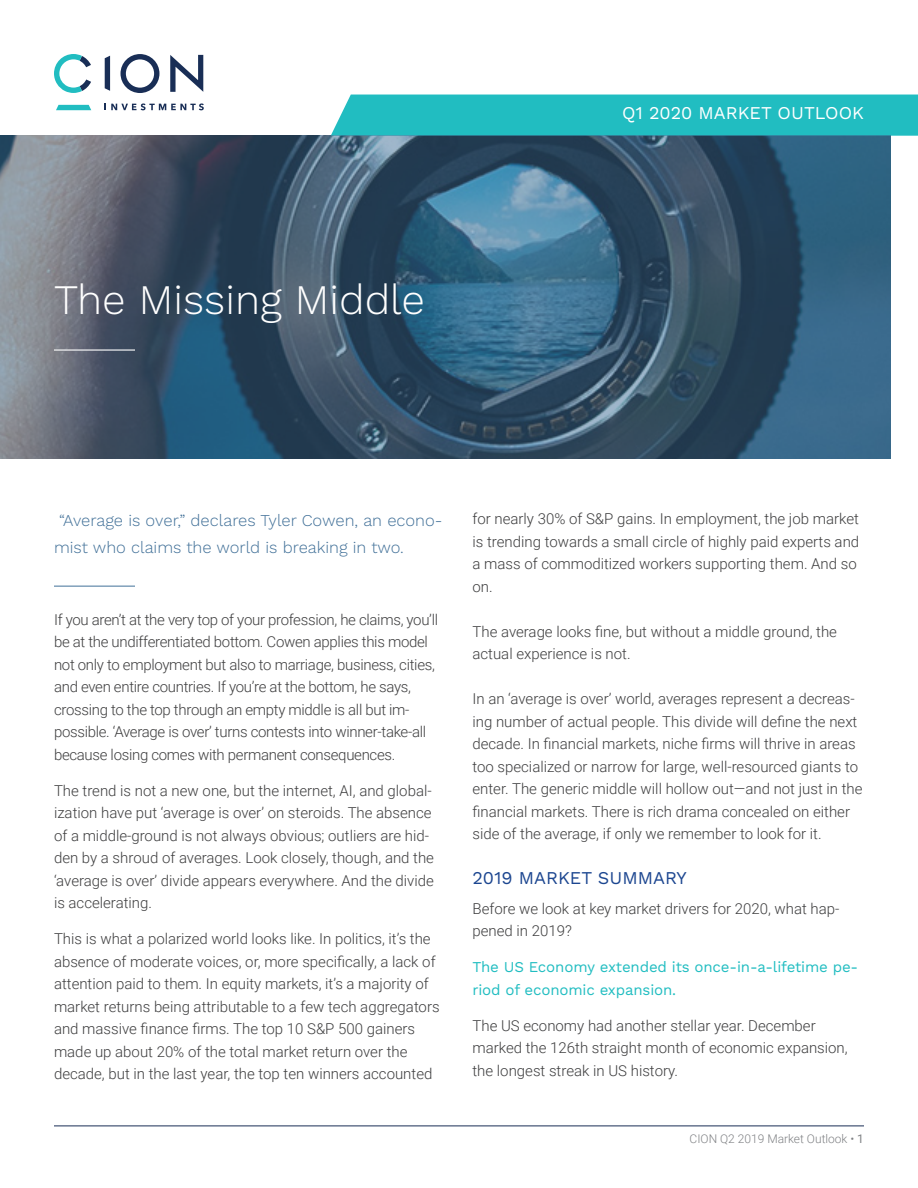
<style>
.page{position:relative;width:918px;height:1188px;background:#fff}
.page>*{position:absolute;margin:0;border:0;box-sizing:border-box;transform-origin:0 0}
.t1{font:300 42px "Work Sans";color:#fff}
.t2{font:18px "Work Sans";color:#fff}
.t3{font:18px "Work Sans";color:#1c4690}
.t4{font:300 16.5px/27px "Work Sans";color:#417098}
.t5{font:300 15px/22.5px "Roboto";color:#3e3e3f}
.t6{font:300 15px/22.5px "Roboto";letter-spacing:-.02em;color:#3e3e3f}
.t7{font:15px/22.5px "Work Sans";letter-spacing:-.01em;color:#21bdc1}
.t8{font:300 12px "Roboto";color:#808285}
.s1{font-weight:400}
</style>
<div class="page">
<hr style="left:54px;top:586px;width:81px;height:1px;background:#417098">
<hr style="left:54px;top:1126px;width:810px;height:1px;background:#192e56">
<svg style="left:105px;top:103px;width:99px;height:7px"></svg>
<svg style="left:54px;top:54px;width:37px;height:39px"></svg>
<svg style="left:105px;top:56px;width:5px;height:35px"></svg>
<svg style="left:56px;top:105px;width:35px;height:5px"></svg>
<svg style="left:170px;top:55px;width:33px;height:37px"></svg>
<svg style="left:121px;top:54px;width:38px;height:39px"></svg>
<div style="left:331px;top:95px;width:587px;height:41px;background:#21bdc1"></div>
<svg style="left:0;top:136px;width:891px;height:323px;background:#3d5a71"></svg>
<hr style="left:54px;top:349px;width:81px;height:2px;background:#fff">
<p class="t1" style="left:54px;top:275px;width:373px">The Missing Middle</p>
<p class="t2" style="left:622px;top:102px;width:243px">Q1 2020 MARKET OUTLOOK</p>
<p class="t4" style="left:54px;top:507px;width:390px;text-indent:5px">“Average is over,” declares Tyler Cowen, an econo&shy;mist who claims the world is breaking in two.</p>
<p class="t6" style="left:54px;top:607px;width:386px">If you aren’t at the very top of your profession, he claims, you’ll be at the undifferentiated bottom. Cowen applies this model not only to employment but also to marriage, business, cities, and even entire countries. If you’re at the bottom, he says, crossing to the top through an empty middle is all but im&shy;possible. ‘Average is over’ turns contests into winner-take-all because losing comes with permanent consequences.</p>
<p class="t5" style="left:54px;top:778px;width:382px">The trend is not a new one, but the internet, AI, and global&shy;ization have put ‘average is over’ on steroids. The absence of a middle-ground is not always obvious; outliers are hid&shy;den by a shroud of averages. Look closely, though, and the ‘average is over’ divide appears everywhere. And the divide is accelerating.</p>
<p class="t5" style="left:54px;top:927px;width:387px">This is what a polarized world looks like. In politics, it’s the absence of moderate voices, or, more specifically, a lack of attention paid to them. In equity markets, it’s a majority of market returns being attributable to a few tech aggregators and massive finance firms. The top 10 S&amp;P 500 gainers made up about 20% of the total market return over the decade, but in the last year, the top ten winners accounted</p>
<p class="t5" style="left:472px;top:507px;width:388px">for nearly 30% of S&amp;P gains. In employment, the job market is trending towards a small circle of highly paid experts and a mass of commoditized workers supporting them. And so on.</p>
<p class="t5" style="left:472px;top:620px;width:366px">The average looks fine, but without a middle ground, the actual experience is not.</p>
<p class="t5" style="left:472px;top:687px;width:392px">In an ‘average is over’ world, averages represent a decreas&shy;ing number of actual people. This divide will define the next decade. In financial markets, niche firms will thrive in areas too specialized or narrow for large, well-resourced giants to enter. The generic middle will hollow out—and not just in the financial markets. There is rich drama concealed on either side of the average, if only we remember to look for it.</p>
<p class="t3" style="left:472px;top:868px;width:216px">2019 MARKET SUMMARY</p>
<p class="t5" style="left:472px;top:896px;width:369px">Before we look at key market drivers for 2020, what hap&shy;pened in 2019?</p>
<p class="t7" style="left:472px;top:956px;width:387px">The US Economy extended its once-in-a-lifetime pe&shy;riod of economic expansion.</p>
<p class="t5" style="left:472px;top:1013px;width:377px">The US economy had another stellar year. December marked the 126th straight month of economic expansion, the longest streak in US history.</p>
<p class="t8" style="left:690px;top:1130px;width:176px">CION Q2 2019 Market Outlook • <span class="s1">1</span></p>
</div>
